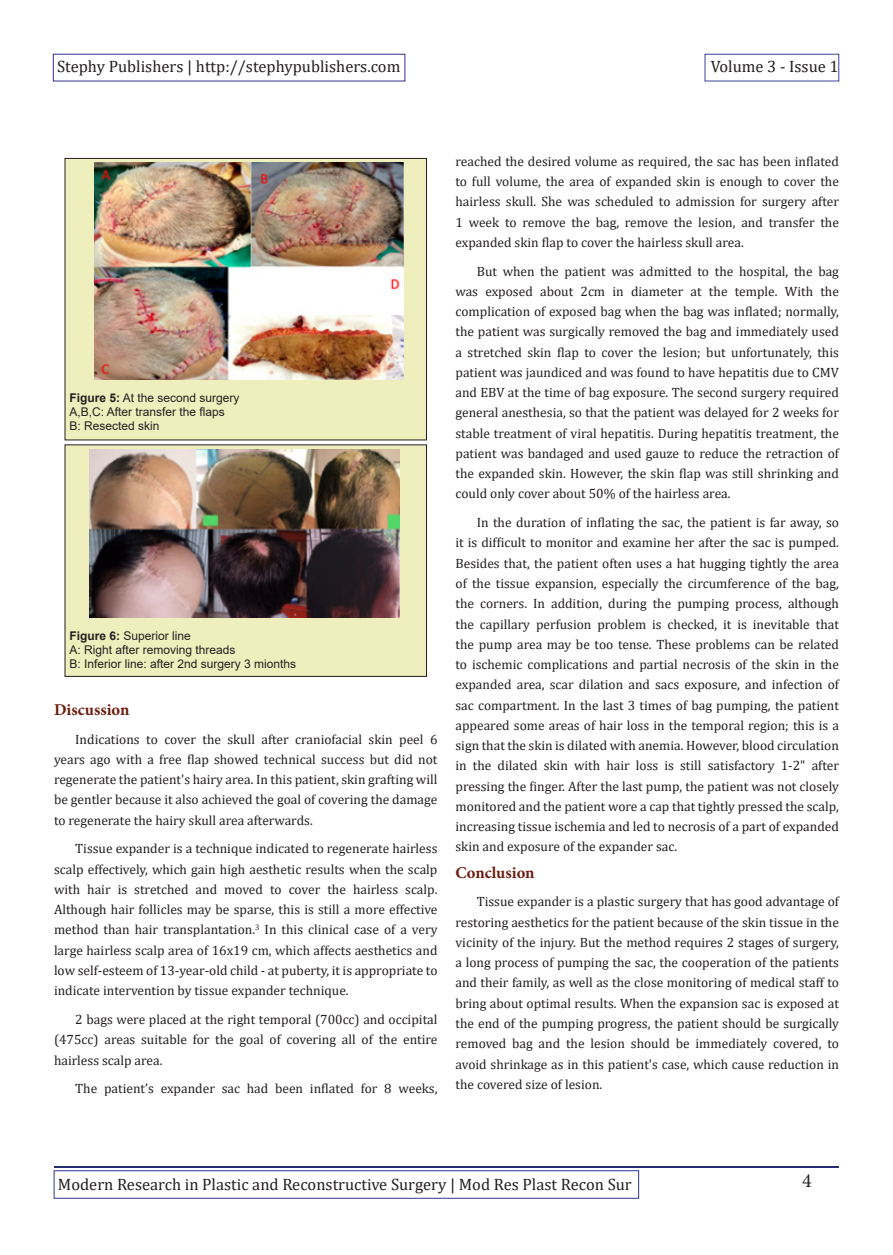
<style>
.page{position:relative;width:893px;height:1255px;background:#fff}
.page>*{position:absolute;margin:0;border:0;box-sizing:border-box;transform-origin:0 0}
.t1{font:19.95px "Minion Pro";color:#231f20}
.t2{font:16.5px "Cambria";color:#231f20}
.t3{font:700 16.5px "Minion Pro";color:#6c1c0e}
.Nội_dung{font:13.5px/20.2px "Cambria";color:#231f20;text-align:justify}
.t4{font:12px "Arial";color:#231f20}
.s1{font-weight:700}
</style>
<div class="page">
<div style="left:53px;top:54px;width:352px;height:27px;border:1px solid #302f90"></div>
<div style="left:705px;top:54px;width:134px;height:27px;border:1px solid #3b439b"></div>
<hr style="left:54px;top:1165px;width:785px;height:2px;background:#262d72">
<div style="left:54px;top:1170px;width:585px;height:28px;border:1px solid #303595"></div>
<div style="left:65px;top:158px;width:361px;height:282px;background:#efefbd"></div>
<div style="left:65px;top:158px;width:362px;height:282px;border:1px solid #231f20"></div>
<img style="left:94px;top:162px;width:310px;height:218px">
<div style="left:65px;top:445px;width:361px;height:231px;background:#efefbd"></div>
<img style="left:89px;top:449px;width:310px;height:168px">
<p class="t2" style="left:57px;top:56px;width:345px">Stephy Publishers | http://stephypublishers.com</p>
<p class="t2" style="left:711px;top:56px;width:129px">Volume 3 - Issue 1</p>
<p class="t4" style="left:69px;top:390px;width:172px"><span class="s1">Figure 5:</span> At the second surgery</p>
<p class="t4" style="left:69px;top:404px;width:157px">A,B,C: After transfer the flaps</p>
<p class="t4" style="left:69px;top:417px;width:92px">B: Resected skin</p>
<p class="t4" style="left:69px;top:627px;width:123px"><span class="s1">Figure 6:</span> Superior line</p>
<p class="t4" style="left:69px;top:641px;width:168px">A: Right after removing threads</p>
<p class="t4" style="left:69px;top:655px;width:228px">B: Inferior line: after 2nd surgery 3 mionths</p>
<p class="t3" style="left:54px;top:698px;width:77px">Discussion</p>
<p class="Nội_dung" style="left:54px;top:728px;width:385px;text-indent:21px">Indications to cover the skull after craniofacial skin peel 6 years ago with a free flap showed technical success but did not regenerate the patient's hairy area. In this patient, skin grafting will be gentler because it also achieved the goal of covering the damage to regenerate the hairy skull area afterwards.</p>
<p class="Nội_dung" style="left:54px;top:838px;width:385px;text-indent:21px">Tissue expander is a technique indicated to regenerate hairless scalp effectively, which gain high aesthetic results when the scalp with hair is stretched and moved to cover the hairless scalp.<br>Although hair follicles may be sparse, this is still a more effective method than hair transplantation.<sup>3</sup> In this clinical case of a very large hairless scalp area of 16x19 cm, which affects aesthetics and low self-esteem of 13-year-old child - at puberty, it is appropriate to indicate intervention by tissue expander technique.</p>
<p class="Nội_dung" style="left:54px;top:1009px;width:385px;text-indent:21px">2 bags were placed at the right temporal (700cc) and occipital (475cc) areas suitable for the goal of covering all of the entire hairless scalp area.</p>
<p class="Nội_dung" style="left:75px;top:1078px;width:364px">The patient’s expander sac had been inflated for 8 weeks,</p>
<p class="Nội_dung" style="left:455px;top:151px;width:385px">reached the desired volume as required, the sac has been inflated to full volume, the area of expanded skin is enough to cover the hairless skull. She was scheduled to admission for surgery after 1 week to remove the bag, remove the lesion, and transfer the expanded skin flap to cover the hairless skull area.</p>
<p class="Nội_dung" style="left:455px;top:261px;width:385px;text-indent:21px">But when the patient was admitted to the hospital, the bag was exposed about 2cm in diameter at the temple. With the complication of exposed bag when the bag was inflated; normally, the patient was surgically removed the bag and immediately used a stretched skin flap to cover the lesion; but unfortunately, this patient was jaundiced and was found to have hepatitis due to CMV and EBV at the time of bag exposure. The second surgery required general anesthesia, so that the patient was delayed for 2 weeks for stable treatment of viral hepatitis. During hepatitis treatment, the patient was bandaged and used gauze to reduce the retraction of the expanded skin. However, the skin flap was still shrinking and could only cover about 50% of the hairless area.</p>
<p class="Nội_dung" style="left:455px;top:512px;width:385px;text-indent:21px">In the duration of inflating the sac, the patient is far away, so it is difficult to monitor and examine her after the sac is pumped.<br>Besides that, the patient often uses a hat hugging tightly the area of the tissue expansion, especially the circumference of the bag, the corners. In addition, during the pumping process, although the capillary perfusion problem is checked, it is inevitable that the pump area may be too tense. These problems can be related to ischemic complications and partial necrosis of the skin in the expanded area, scar dilation and sacs exposure, and infection of sac compartment. In the last 3 times of bag pumping, the patient appeared some areas of hair loss in the temporal region; this is a sign that the skin is dilated with anemia. However, blood circulation in the dilated skin with hair loss is still satisfactory 1-2" after pressing the finger. After the last pump, the patient was not closely monitored and the patient wore a cap that tightly pressed the scalp, increasing tissue ischemia and led to necrosis of a part of expanded skin and exposure of the expander sac.</p>
<p class="t3" style="left:455px;top:860px;width:81px">Conclusion</p>
<p class="Nội_dung" style="left:455px;top:891px;width:385px;text-indent:21px">Tissue expander is a plastic surgery that has good advantage of restoring aesthetics for the patient because of the skin tissue in the vicinity of the injury. But the method requires 2 stages of surgery, a long process of pumping the sac, the cooperation of the patients and their family, as well as the close monitoring of medical staff to bring about optimal results. When the expansion sac is exposed at the end of the pumping progress, the patient should be surgically removed bag and the lesion should be immediately covered, to avoid shrinkage as in this patient's case, which cause reduction in the covered size of lesion.</p>
<p class="t2" style="left:58px;top:1174px;width:575px">Modern Research in Plastic and Reconstructive Surgery | Mod Res Plast Recon Sur</p>
<h1 class="t1" style="left:802px;top:1167px;width:11px">4</h1>
</div>
